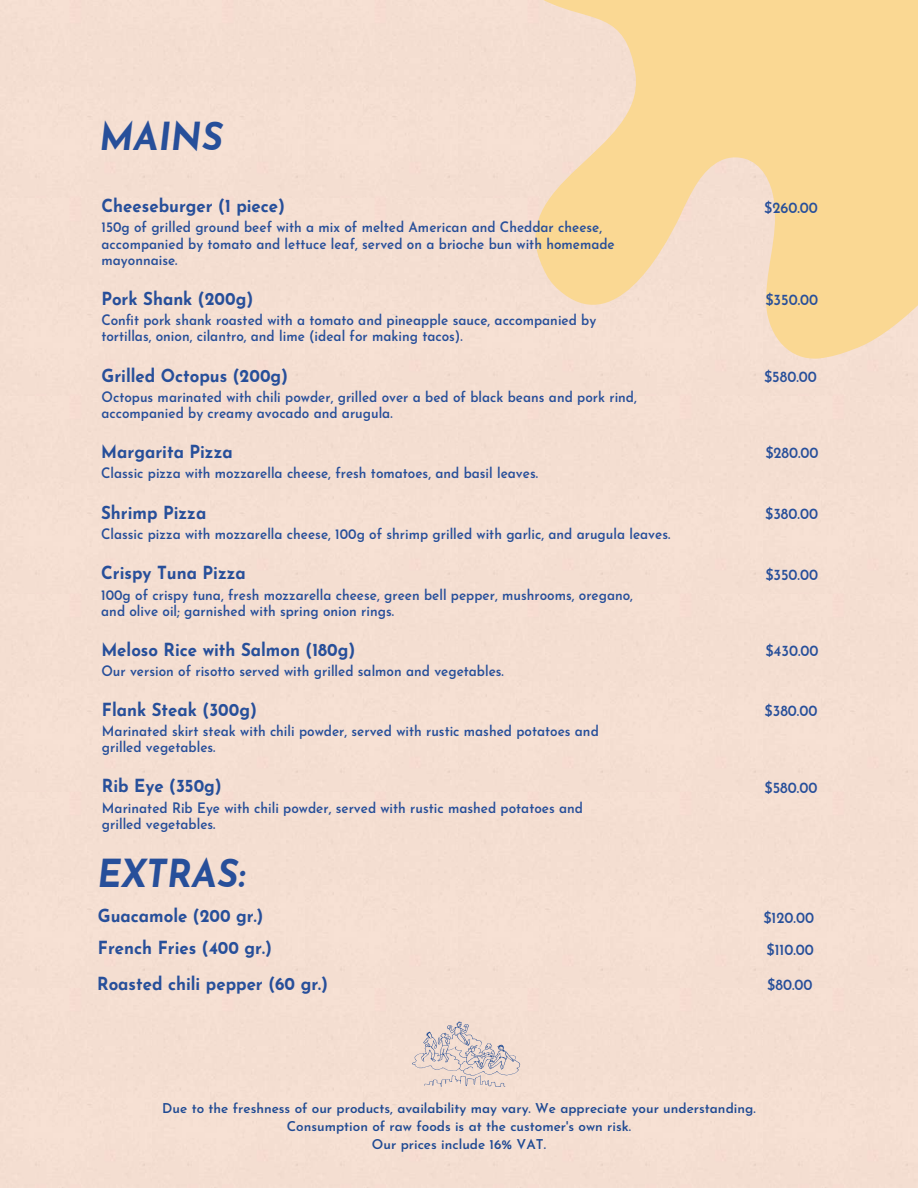
<style>
.page{position:relative;width:918px;height:1188px;background:#fff}
.page>*{position:absolute;margin:0;border:0;box-sizing:border-box;transform-origin:0 0}
.t1{font:italic 700 38.55px "Josefin Sans";color:#274f9a;scale:.93 1}
.t2{font:700 18px "Josefin Sans";color:#274f9a;scale:.93 1}
.t3{font:600 15.45px "Josefin Sans";color:#274f9a;scale:.93 1}
.t4{font:600 14.4px/16.2px "Josefin Sans";color:#274f9a;scale:.93 1}
.t5{font:600 13.5px/18px "Josefin Sans";color:#1f4a93;text-align:center}
</style>
<div class="page">
<svg style="left:501px;top:0;width:417px;height:361px;background:#f7daab"></svg>
<svg style="left:412px;top:1022px;width:108px;height:65px;background:#e1d1cb"></svg>
<h1 class="t1" style="left:100px;top:103px;width:134px">MAINS</h1>
<p class="t2" style="left:102px;top:190px;width:199px">Cheeseburger (1 piece)</p>
<p class="t3" style="left:764px;top:194px;width:59px">$260.00</p>
<p class="t4" style="left:102px;top:217px;width:553px">150g of grilled ground beef with a mix of melted American and Cheddar cheese, accompanied by tomato and lettuce leaf, served on a brioche bun with homemade mayonnaise.</p>
<p class="t2" style="left:101px;top:282px;width:165px">Pork Shank (200g)</p>
<p class="t3" style="left:765px;top:287px;width:58px">$350.00</p>
<p class="t4" style="left:101px;top:310px;width:534px">Confit pork shank roasted with a tomato and pineapple sauce, accompanied by tortillas, onion, cilantro, and lime (ideal for making tacos).</p>
<p class="t2" style="left:102px;top:359px;width:202px">Grilled Octopus (200g)</p>
<p class="t3" style="left:764px;top:364px;width:58px">$580.00</p>
<p class="t4" style="left:102px;top:387px;width:577px">Octopus marinated with chili powder, grilled over a bed of black beans and pork rind, accompanied by creamy avocado and arugula.</p>
<p class="t2" style="left:101px;top:435px;width:143px">Margarita Pizza</p>
<p class="t3" style="left:765px;top:440px;width:59px">$280.00</p>
<p class="t4" style="left:101px;top:463px;width:471px">Classic pizza with mozzarella cheese, fresh tomatoes, and basil leaves.</p>
<p class="t2" style="left:101px;top:496px;width:115px">Shrimp Pizza</p>
<p class="t3" style="left:765px;top:501px;width:58px">$380.00</p>
<p class="t4" style="left:101px;top:524px;width:614px">Classic pizza with mozzarella cheese, 100g of shrimp grilled with garlic, and arugula leaves.</p>
<p class="t2" style="left:101px;top:557px;width:157px">Crispy Tuna Pizza</p>
<p class="t3" style="left:765px;top:561px;width:58px">$350.00</p>
<p class="t4" style="left:101px;top:585px;width:573px">100g of crispy tuna, fresh mozzarella cheese, green bell pepper, mushrooms, oregano, and olive oil; garnished with spring onion rings.</p>
<p class="t2" style="left:101px;top:633px;width:275px">Meloso Rice with Salmon (180g)</p>
<p class="t3" style="left:765px;top:638px;width:59px">$430.00</p>
<p class="t4" style="left:101px;top:661px;width:434px">Our version of risotto served with grilled salmon and vegetables.</p>
<p class="t2" style="left:102px;top:693px;width:168px">Flank Steak (300g)</p>
<p class="t3" style="left:765px;top:698px;width:58px">$380.00</p>
<p class="t4" style="left:102px;top:721px;width:536px">Marinated skirt steak with chili powder, served with rustic mashed potatoes and grilled vegetables.</p>
<p class="t2" style="left:102px;top:770px;width:130px">Rib Eye (350g)</p>
<p class="t3" style="left:765px;top:774px;width:58px">$580.00</p>
<p class="t4" style="left:102px;top:797px;width:519px">Marinated Rib Eye with chili powder, served with rustic mashed potatoes and grilled vegetables.</p>
<h1 class="t1" style="left:98px;top:840px;width:160px">EXTRAS:</h1>
<p class="t2" style="left:98px;top:900px;width:180px">Guacamole (200 gr.)</p>
<p class="t3" style="left:763px;top:904px;width:56px">$120.00</p>
<p class="t2" style="left:98px;top:932px;width:189px">French Fries (400 gr.)</p>
<p class="t3" style="left:767px;top:936px;width:52px">$110.00</p>
<p class="t2" style="left:97px;top:967px;width:250px">Roasted chili pepper (60 gr.)</p>
<p class="t3" style="left:767px;top:972px;width:50px">$80.00</p>
<p class="t5" style="left:162px;top:1098px;width:595px">Due to the freshness of our products, availability may vary. We appreciate your understanding.<br>Consumption of raw foods is at the customer's own risk.<br>Our prices include 16% VAT.</p>
</div>
